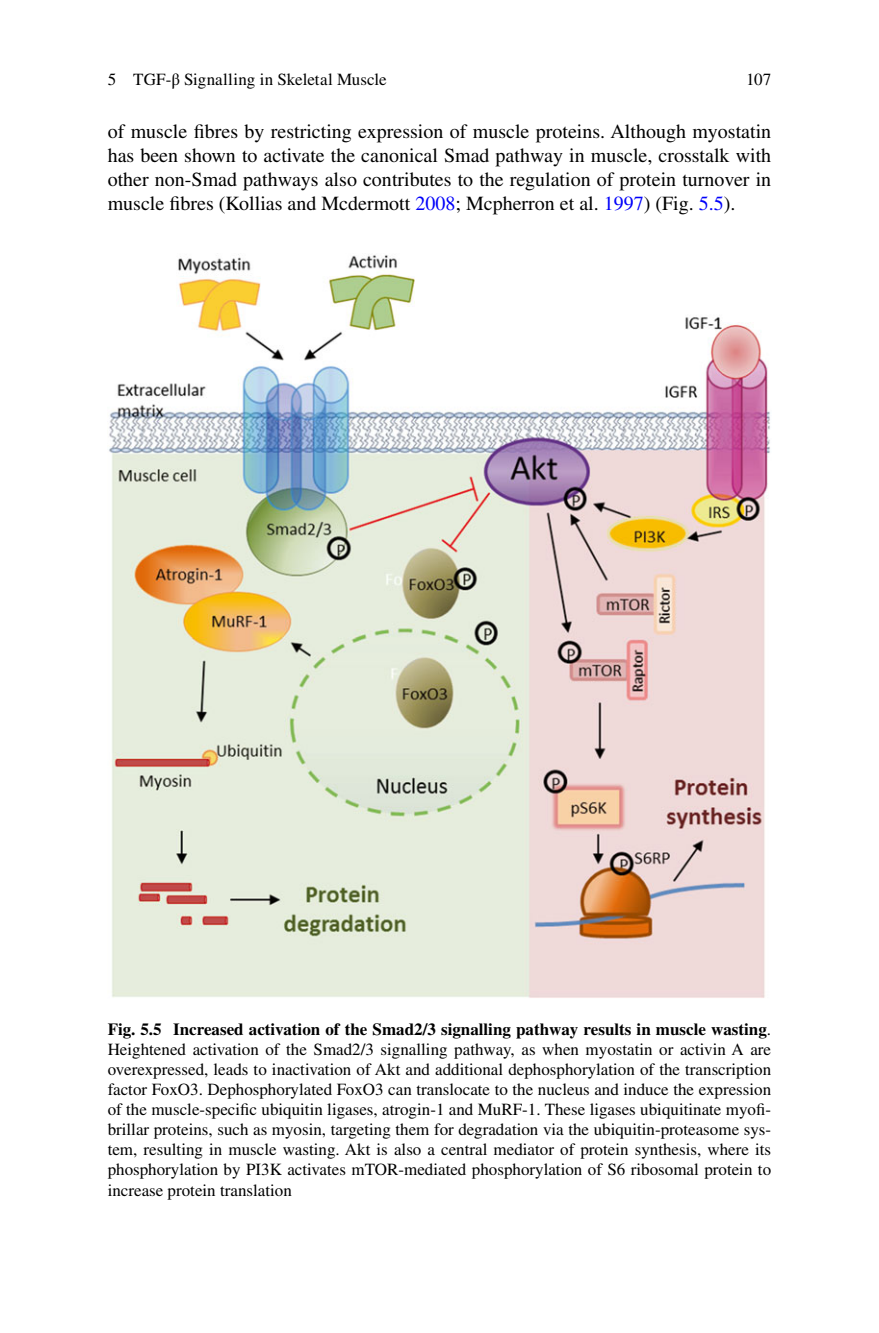
<style>
.page{position:relative;width:879px;height:1333px;background:#fff}
.page>*{position:absolute;margin:0;border:0;box-sizing:border-box;transform-origin:0 0}
.t1{font:20px/24px "Hmrbvc Dyjhyy Times";color:#000;text-align:justify}
.t2{font:17px/20px "Hmrbvc Dyjhyy Times";color:#000;text-align:justify}
.t3{font:700 17px "Pkyhsn Fhjcyh Times";color:#000}
.s1{font-family:"Kwtxnl Dcplsm STIX General"}
.s2{color:#0000fa}
.s3{font-family:"Hmrbvc Dyjhyy Times";font-weight:400}
</style>
<div class="page">
<img style="left:109px;top:254px;width:661px;height:744px">
<p class="t2" style="left:108px;top:71px;width:281px">5 TGF-<span class="s1">β</span> Signalling in Skeletal Muscle</p>
<p class="t2" style="left:746px;top:71px;width:27px">107</p>
<p class="t1" style="left:108px;top:121px;width:665px">of muscle fibres by restricting expression of muscle proteins. Although myostatin has been shown to activate the canonical Smad pathway in muscle, crosstalk with other non-Smad pathways also contributes to the regulation of protein turnover in muscle fibres (Kollias and Mcdermott <span class="s2">2008</span> ; Mcpherron et al. <span class="s2">1997</span> ) (Fig. <span class="s2">5.5</span> ).</p>
<p class="t3" style="left:108px;top:1023px;width:665px">Fig. 5.5 Increased activation of the Smad2/3 signalling pathway results in muscle wasting <span class="s3">.</span></p>
<p class="t2" style="left:108px;top:1041px;width:665px">Heightened activation of the Smad2/3 signalling pathway, as when myostatin or activin A are overexpressed, leads to inactivation of Akt and additional dephosphorylation of the transcription factor FoxO3. Dephosphorylated FoxO3 can translocate to the nucleus and induce the expression of the muscle-specific ubiquitin ligases, atrogin-1 and MuRF-1. These ligases ubiquitinate myofi&shy;brillar proteins, such as myosin, targeting them for degradation via the ubiquitin-proteasome sys&shy;tem, resulting in muscle wasting. Akt is also a central mediator of protein synthesis, where its phosphorylation by PI3K activates mTOR-mediated phosphorylation of S6 ribosomal protein to increase protein translation</p>
</div>
